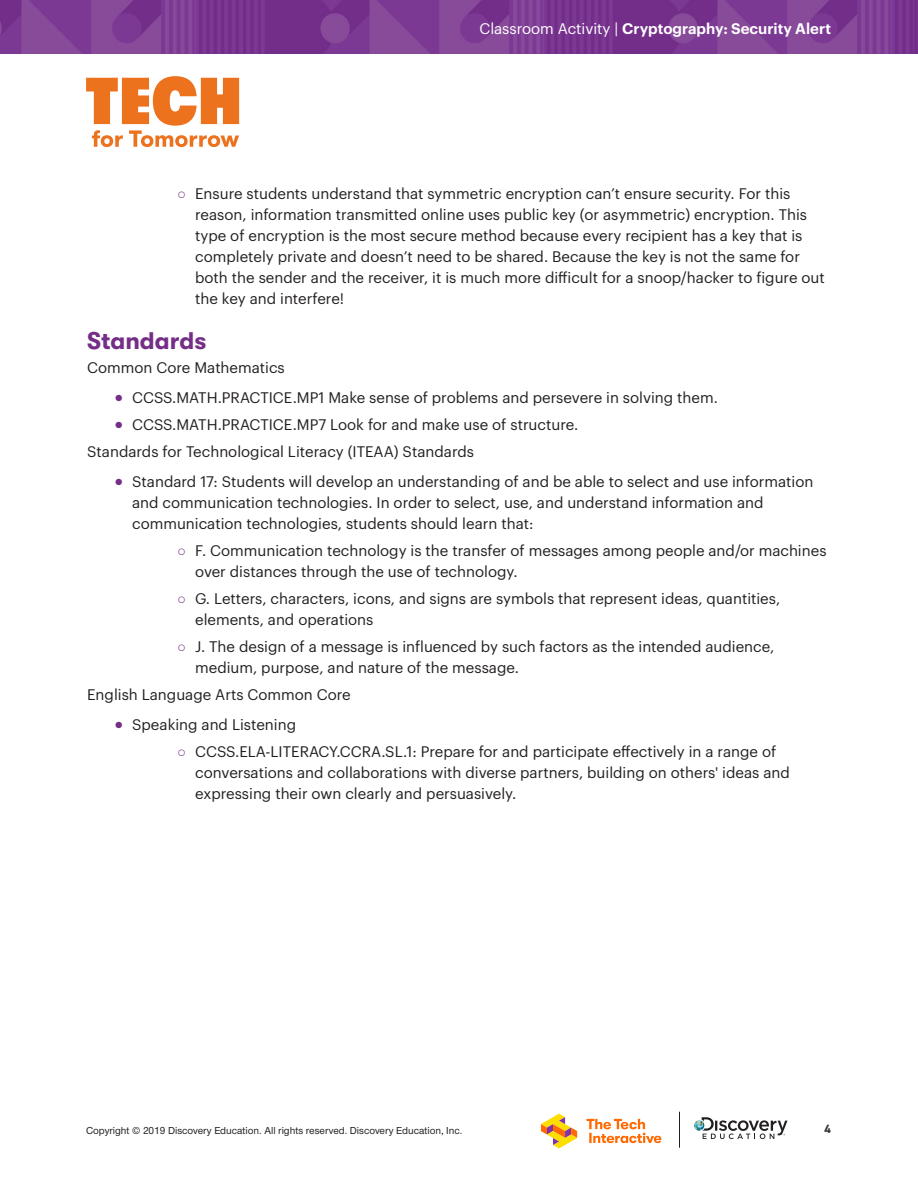
<style>
.page{position:relative;width:918px;height:1188px;background:#fff}
.page>*{position:absolute;margin:0;border:0;box-sizing:border-box;transform-origin:0 0}
.Subhead_1{font:700 24px "GT Walsheim";color:#742e88}
.Body_last_line_0p6{font:15px/21px "Graphik LC";color:#231f20}
.t1{font:600 15px "Graphik LC";color:#fff}
.t2{font:700 12px "DIN2014";color:#343333}
.t3{font:10.5px "UHC Sans";color:#231f20}
.s1{font-weight:400}
.s2{font-family:"Arial";color:#742e88}
.s3{font-family:"Helvetica Neue";font-weight:300;color:#742e88}
</style>
<div class="page">
<img style="left:0;top:0;width:914px;height:54px">
<svg style="left:694px;top:1117px;width:94px;height:22px"></svg>
<hr style="left:679px;top:1112px;width:1px;height:36px;background:#231f20">
<svg style="left:541px;top:1114px;width:36px;height:34px"></svg>
<svg style="left:586px;top:1119px;width:75px;height:24px"></svg>
<svg style="left:86px;top:76px;width:153px;height:71px"></svg>
<p class="t1" style="left:479px;top:17px;width:353px"><span class="s1">Classroom Activity |</span> Cryptography: Security Alert</p>
<p class="Body_last_line_0p6" style="left:195px;top:182px;width:631px;text-indent:-18px"><span class="s2">○</span> Ensure students understand that symmetric encryption can’t ensure security. For this reason, information transmitted online uses public key (or asymmetric) encryption. This type of encryption is the most secure method because every recipient has a key that is completely private and doesn’t need to be shared. Because the key is not the same for both the sender and the receiver, it is much more difficult for a snoop/hacker to figure out the key and interfere!</p>
<p class="Subhead_1" style="left:87px;top:328px;width:121px">Standards</p>
<p class="Body_last_line_0p6" style="left:87px;top:356px;width:199px">Common Core Mathematics</p>
<p class="Body_last_line_0p6" style="left:114px;top:386px;width:605px"><span class="s3">●</span> CCSS.MATH.PRACTICE.MP1 Make sense of problems and persevere in solving them.</p>
<p class="Body_last_line_0p6" style="left:114px;top:413px;width:466px"><span class="s3">●</span> CCSS.MATH.PRACTICE.MP7 Look for and make use of structure.</p>
<p class="Body_last_line_0p6" style="left:87px;top:440px;width:388px">Standards for Technological Literacy (ITEAA) Standards</p>
<p class="Body_last_line_0p6" style="left:132px;top:470px;width:683px;text-indent:-18px"><span class="s3">●</span> Standard 17: Students will develop an understanding of and be able to select and use information and communication technologies. In order to select, use, and understand information and communication technologies, students should learn that:</p>
<p class="Body_last_line_0p6" style="left:195px;top:539px;width:633px;text-indent:-18px"><span class="s2">○</span> F. Communication technology is the transfer of messages among people and/or machines over distances through the use of technology.</p>
<p class="Body_last_line_0p6" style="left:195px;top:587px;width:587px;text-indent:-18px"><span class="s2">○</span> G. Letters, characters, icons, and signs are symbols that represent ideas, quantities, elements, and operations</p>
<p class="Body_last_line_0p6" style="left:195px;top:635px;width:581px;text-indent:-18px"><span class="s2">○</span> J. The design of a message is influenced by such factors as the intended audience, medium, purpose, and nature of the message.</p>
<p class="Body_last_line_0p6" style="left:87px;top:683px;width:265px">English Language Arts Common Core</p>
<p class="Body_last_line_0p6" style="left:114px;top:713px;width:183px"><span class="s3">●</span> Speaking and Listening</p>
<p class="Body_last_line_0p6" style="left:195px;top:740px;width:596px;text-indent:-18px"><span class="s2">○</span> CCSS.ELA-LITERACY.CCRA.SL.1: Prepare for and participate effectively in a range of conversations and collaborations with diverse partners, building on others' ideas and expressing their own clearly and persuasively.</p>
<p class="t3" style="left:86px;top:1123px;width:378px">Copyright © 2019 Discovery Education. All rights reserved. Discovery Education, Inc.</p>
<p class="t2" style="left:825px;top:1121px;width:8px">4</p>
</div>
